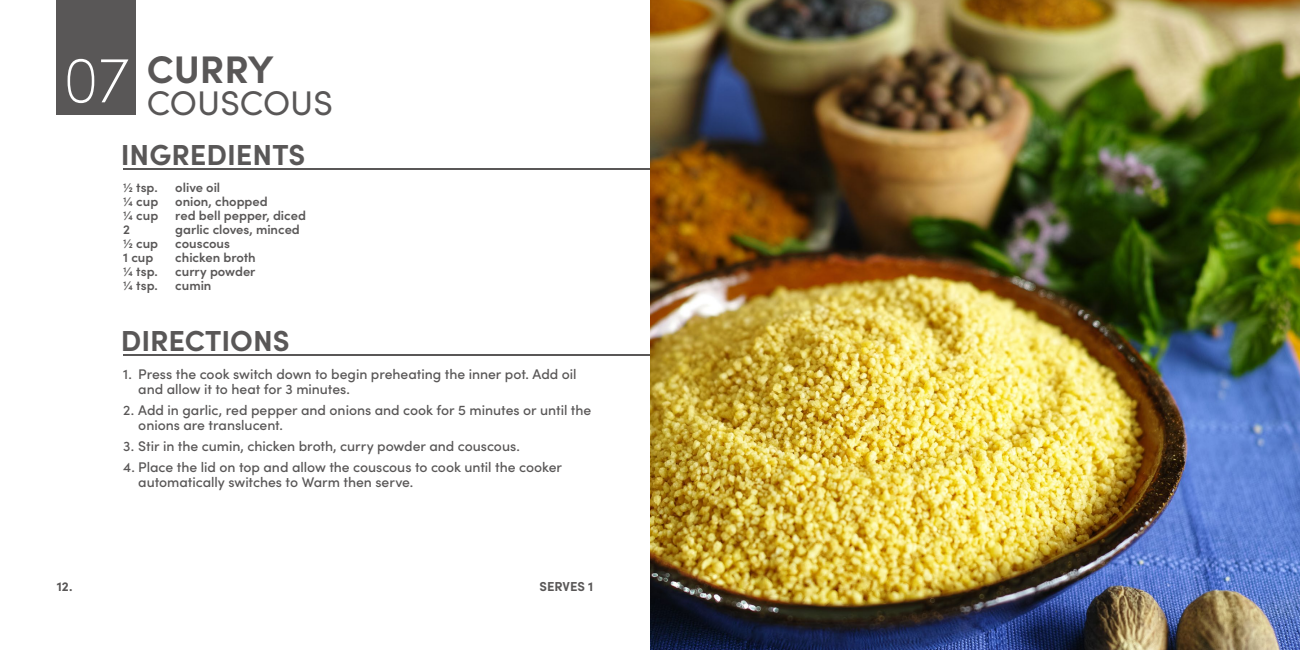
<style>
.page{position:relative;width:1300px;height:650px;background:#fff}
.page>*{position:absolute;margin:0;border:0;box-sizing:border-box;transform-origin:0 0}
.t1{font:200 64.9px "Sofia Pro";color:#fff;scale:.89 1}
.t2{font:700 38.5px "Sofia Pro";color:#595757}
.t3{font:34.2px "Sofia Pro";color:#595757}
.t4{font:700 29px "Sofia Pro";color:#595757}
.t5{font:500 14px/15px "Sofia Pro";letter-spacing:-.005em;color:#595757}
.t6{font:600 13px "Sofia Pro";letter-spacing:-.005em;color:#595757}
.t7{font:700 13px "Sofia Pro";color:#595757}
</style>
<div class="page">
<hr style="left:123px;top:168px;width:528px;height:2px;background:#595757">
<div style="left:57px;top:0;width:79px;height:115px;background:#595757"></div>
<hr style="left:123px;top:354px;width:528px;height:2px;background:#595757">
<img style="left:651px;top:0;width:649px;height:650px">
<h1 class="t1" style="left:64px;top:33px;width:75px">07</h1>
<h2 class="t2" style="left:147px;top:40px;width:128px">CURRY</h2>
<h3 class="t3" style="left:147px;top:78px;width:188px">COUSCOUS</h3>
<h3 class="t4" style="left:121px;top:132px;width:186px">INGREDIENTS</h3>
<p class="t6" style="left:123px;top:177px;width:36px">½ tsp.</p>
<p class="t6" style="left:175px;top:177px;width:46px">olive oil</p>
<p class="t6" style="left:123px;top:191px;width:37px">¼ cup</p>
<p class="t6" style="left:175px;top:191px;width:94px">onion, chopped</p>
<p class="t6" style="left:123px;top:205px;width:37px">¼ cup</p>
<p class="t6" style="left:175px;top:205px;width:132px">red bell pepper, diced</p>
<p class="t6" style="left:123px;top:219px;width:8px">2</p>
<p class="t6" style="left:175px;top:219px;width:126px">garlic cloves, minced</p>
<p class="t6" style="left:123px;top:233px;width:36px">½ cup</p>
<p class="t6" style="left:175px;top:233px;width:56px">couscous</p>
<p class="t6" style="left:123px;top:247px;width:32px">1 cup</p>
<p class="t6" style="left:175px;top:247px;width:82px">chicken broth</p>
<p class="t6" style="left:123px;top:261px;width:36px">¼ tsp.</p>
<p class="t6" style="left:175px;top:261px;width:82px">curry powder</p>
<p class="t6" style="left:123px;top:275px;width:36px">¼ tsp.</p>
<p class="t6" style="left:175px;top:275px;width:38px">cumin</p>
<h3 class="t4" style="left:121px;top:319px;width:170px">DIRECTIONS</h3>
<p class="t5" style="left:138px;top:365px;width:440px;text-indent:-15px">1. Press the cook switch down to begin preheating the inner pot. Add oil and allow it to heat for 3 minutes.</p>
<p class="t5" style="left:138px;top:401px;width:455px;text-indent:-15px">2. Add in garlic, red pepper and onions and cook for 5 minutes or until the onions are translucent.</p>
<p class="t5" style="left:123px;top:437px;width:398px">3. Stir in the cumin, chicken broth, curry powder and couscous.</p>
<p class="t5" style="left:138px;top:458px;width:425px;text-indent:-15px">4. Place the lid on top and allow the couscous to cook until the cooker automatically switches to Warm then serve.</p>
<p class="t7" style="left:57px;top:577px;width:17px">12.</p>
<p class="t7" style="left:540px;top:577px;width:55px">SERVES 1</p>
</div>
